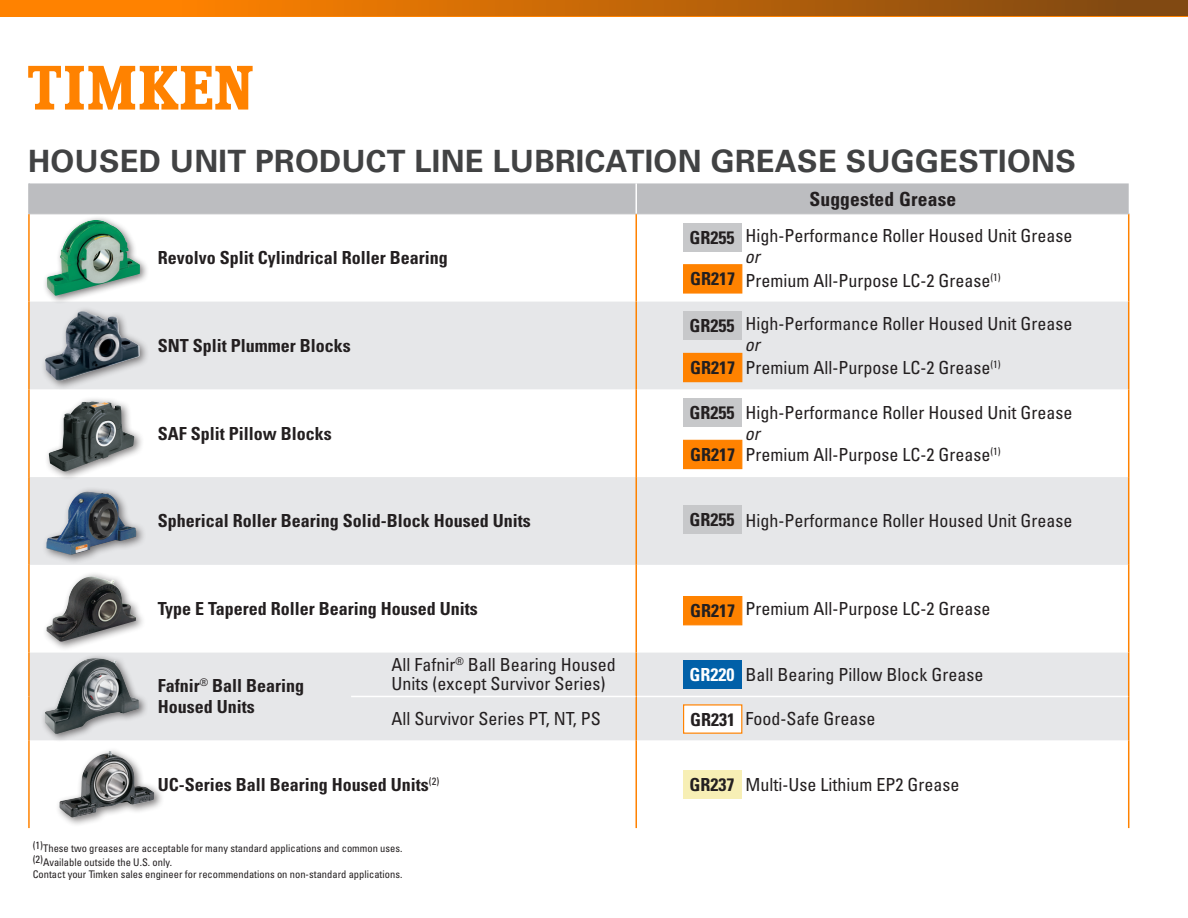
<style>
.page{position:relative;width:1188px;height:918px;background:#fff}
.page>*{position:absolute;margin:0;border:0;box-sizing:border-box;transform-origin:0 0}
.t1{font:700 30.75px "Univers";letter-spacing:.01em;color:#414243}
.t2{font:700 condensed 19.5px "Univers LT Std";letter-spacing:.01em;color:#231f20}
.t3{font:condensed 18px/21px "Univers LT Std";color:#231f20}
.t4{font:700 condensed 18px/21px "Univers LT Std";color:#231f20}
.t5{font:700 condensed 18px "Univers LT Std";color:#fff}
.t6{font:italic condensed 18px "Univers LT Std";color:#231f20}
.Table_Note_Footnote{font:condensed 10.5px/13.2px "Univers LT Std";color:#231f20}
.s1{font-weight:700}
.s2{font-style:italic}
</style>
<div class="page">
<div style="left:30px;top:183px;width:1099px;height:30px;background:#bcbdc0"></div>
<svg style="left:30px;top:302px;width:1098px;height:438px;fill:#e6e7e9"></svg>
<hr style="left:28px;top:213px;width:130px;height:1px;background:#bcbdc0">
<hr style="left:28px;top:214px;width:2px;height:88px;background:#ff8200">
<hr style="left:28px;top:302px;width:2px;height:87px;background:#ff8200">
<hr style="left:28px;top:389px;width:2px;height:88px;background:#ff8200">
<hr style="left:28px;top:477px;width:2px;height:88px;background:#ff8200">
<hr style="left:28px;top:565px;width:2px;height:88px;background:#ff8200">
<hr style="left:28px;top:653px;width:2px;height:43px;background:#ff8200">
<hr style="left:28px;top:696px;width:2px;height:44px;background:#ff8200">
<hr style="left:28px;top:740px;width:2px;height:88px;background:#ff8200">
<hr style="left:28px;top:183px;width:2px;height:30px;background:#bcbdc0">
<hr style="left:636px;top:213px;width:493px;height:1px;background:#bcbdc0">
<hr style="left:635px;top:477px;width:2px;height:88px;background:#ff8200">
<hr style="left:635px;top:565px;width:2px;height:88px;background:#ff8200">
<hr style="left:158px;top:213px;width:193px;height:1px;background:#bcbdc0">
<hr style="left:351px;top:213px;width:285px;height:1px;background:#bcbdc0">
<hr style="left:635px;top:214px;width:2px;height:88px;background:#ff8200">
<hr style="left:635px;top:653px;width:2px;height:43px;background:#ff8200">
<hr style="left:635px;top:696px;width:2px;height:44px;background:#ff8200">
<hr style="left:635px;top:740px;width:2px;height:88px;background:#ff8200">
<hr style="left:635px;top:302px;width:2px;height:87px;background:#ff8200">
<hr style="left:635px;top:389px;width:2px;height:88px;background:#ff8200">
<hr style="left:637px;top:696px;width:491px;height:1px;background:#fff">
<hr style="left:351px;top:696px;width:284px;height:1px;background:#fff">
<hr style="left:635px;top:183px;width:2px;height:30px;background:#fff">
<hr style="left:1128px;top:214px;width:1px;height:88px;background:#ff8200">
<hr style="left:1128px;top:302px;width:1px;height:87px;background:#ff8200">
<hr style="left:1128px;top:389px;width:1px;height:88px;background:#ff8200">
<hr style="left:1128px;top:477px;width:1px;height:88px;background:#ff8200">
<hr style="left:1128px;top:565px;width:1px;height:88px;background:#ff8200">
<hr style="left:1128px;top:653px;width:1px;height:43px;background:#ff8200">
<hr style="left:1128px;top:696px;width:1px;height:44px;background:#ff8200">
<hr style="left:1128px;top:740px;width:1px;height:88px;background:#ff8200">
<svg style="left:28px;top:66px;width:225px;height:44px"></svg>
<div style="left:0;top:0;width:1188px;height:16px;background:linear-gradient(to right,#ff8900,#7d4712)"></div>
<div style="left:43px;top:215px;width:107px;height:89px;background:#231f20;opacity:.6"></div>
<img style="left:47px;top:220px;width:93px;height:76px">
<div style="left:44px;top:397px;width:100px;height:84px;background:#231f20;opacity:.6"></div>
<img style="left:49px;top:402px;width:85px;height:69px">
<div style="left:41px;top:306px;width:109px;height:84px;background:#231f20;opacity:.6"></div>
<svg style="left:73px;top:311px;width:10px;height:8px"></svg>
<div style="left:42px;top:487px;width:104px;height:77px;background:#231f20;opacity:.6"></div>
<img style="left:46px;top:492px;width:90px;height:63px">
<div style="left:42px;top:571px;width:104px;height:80px;background:#231f20;opacity:.6"></div>
<img style="left:47px;top:577px;width:89px;height:65px">
<div style="left:55px;top:747px;width:109px;height:80px;background:#231f20;opacity:.6"></div>
<img style="left:59px;top:751px;width:95px;height:67px">
<div style="left:40px;top:653px;width:108px;height:90px;background:#231f20;opacity:.6"></div>
<img style="left:45px;top:658px;width:94px;height:76px">
<div style="left:683px;top:223px;width:58px;height:28px;background:#c7c8ca"></div>
<div style="left:683px;top:312px;width:58px;height:28px;background:#c7c8ca"></div>
<div style="left:683px;top:399px;width:58px;height:28px;background:#c7c8ca"></div>
<div style="left:683px;top:506px;width:58px;height:28px;background:#c7c8ca"></div>
<div style="left:683px;top:264px;width:59px;height:30px;background:#ff8200;border:1px solid #ff8200"></div>
<div style="left:683px;top:353px;width:59px;height:29px;background:#ff8200"></div>
<div style="left:683px;top:440px;width:59px;height:29px;background:#ff8200"></div>
<div style="left:683px;top:596px;width:59px;height:29px;background:#ff8200"></div>
<div style="left:683px;top:661px;width:58px;height:28px;background:#0160a8"></div>
<div style="left:683px;top:704px;width:59px;height:30px;background:#fff;border:1px solid #ff8200"></div>
<div style="left:683px;top:771px;width:58px;height:28px;background:#f7efb5"></div>
<p class="t1" style="left:28px;top:143px;width:1049px">HOUSED UNIT PRODUCT LINE LUBRICATION GREASE SUGGESTIONS</p>
<p class="t4" style="left:158px;top:247px;width:292px">Revolvo Split Cylindrical Roller Bearing</p>
<p class="t4" style="left:158px;top:335px;width:195px">SNT Split Plummer Blocks</p>
<p class="t4" style="left:158px;top:423px;width:176px">SAF Split Pillow Blocks</p>
<p class="t2" style="left:809px;top:187px;width:148px">Suggested Grease</p>
<p class="t3" style="left:745px;top:225px;width:329px;text-indent:-61px"><span class="s1">GR25</span> = High-Performance Roller Housed Unit Grease <span class="s2">or</span></p>
<p class="t3" style="left:683px;top:270px;width:319px"><span class="s1">GR217</span> = Premium All-Purpose LC-2 Grease<sup>(1)</sup></p>
<p class="t4" style="left:690px;top:227px;width:46px">GR255</p>
<p class="t4" style="left:690px;top:268px;width:46px">GR217</p>
<p class="t3" style="left:683px;top:313px;width:390px"><span class="s1">GR25</span> = High-Performance Roller Housed Unit Grease</p>
<p class="t6" style="left:745px;top:333px;width:16px">or</p>
<p class="t3" style="left:683px;top:357px;width:319px"><span class="s1">GR217</span> = Premium All-Purpose LC-2 Grease<sup>(1)</sup></p>
<p class="t4" style="left:690px;top:315px;width:46px">GR255</p>
<p class="t4" style="left:690px;top:357px;width:46px">GR217</p>
<p class="t3" style="left:683px;top:402px;width:390px"><span class="s1">GR25</span> = High-Performance Roller Housed Unit Grease</p>
<p class="t6" style="left:745px;top:422px;width:16px">or</p>
<p class="t3" style="left:683px;top:444px;width:319px"><span class="s1">GR217</span> = Premium All-Purpose LC-2 Grease<sup>(1)</sup></p>
<p class="t4" style="left:690px;top:402px;width:46px">GR255</p>
<p class="t4" style="left:690px;top:444px;width:46px">GR217</p>
<p class="t4" style="left:690px;top:509px;width:46px">GR255</p>
<p class="t4" style="left:158px;top:511px;width:374px">Spherical Roller Bearing Solid-Block Housed Units</p>
<p class="t3" style="left:683px;top:510px;width:390px"><span class="s1">GR25</span> = High-Performance Roller Housed Unit Grease</p>
<p class="t4" style="left:158px;top:598px;width:322px">Type E Tapered Roller Bearing Housed Units</p>
<p class="t3" style="left:683px;top:598px;width:308px"><span class="s1">GR217</span> = Premium All-Purpose LC-2 Grease</p>
<p class="t4" style="left:690px;top:600px;width:46px">GR217</p>
<p class="t4" style="left:158px;top:676px;width:148px">Fafnir<sup>®</sup> Ball Bearing<br>Housed Units</p>
<p class="t3" style="left:392px;top:655px;width:226px;line-height:19.5px">All Fafnir<sup>®</sup> Ball Bearing Housed<br>Units (except Survivor Series)</p>
<p class="t3" style="left:683px;top:664px;width:301px"><span class="s1">GR2 0</span> = Ball Bearing Pillow Block Grease</p>
<p class="t3" style="left:392px;top:708px;width:211px">All Survivor Series PT, NT, PS</p>
<p class="t3" style="left:683px;top:708px;width:193px"><span class="s1">GR231</span> = Food-Safe Grease</p>
<p class="t5" style="left:690px;top:664px;width:46px">GR220</p>
<p class="t4" style="left:690px;top:709px;width:46px">GR231</p>
<p class="t4" style="left:158px;top:774px;width:283px">UC-Series Ball Bearing Housed Units<sup>(2)</sup></p>
<p class="t3" style="left:683px;top:774px;width:277px"><span class="s1">GR237</span> = Multi-Use Lithium EP2 Grease</p>
<p class="t4" style="left:690px;top:774px;width:46px">GR237</p>
<p class="Table_Note_Footnote" style="left:33px;top:842px;width:371px">(1)These two greases are acceptable for many standard applications and common uses. (2)Available outside the U.S. only.<br>Contact your Timken sales engineer for recommendations on non-standard applications.</p>
</div>
